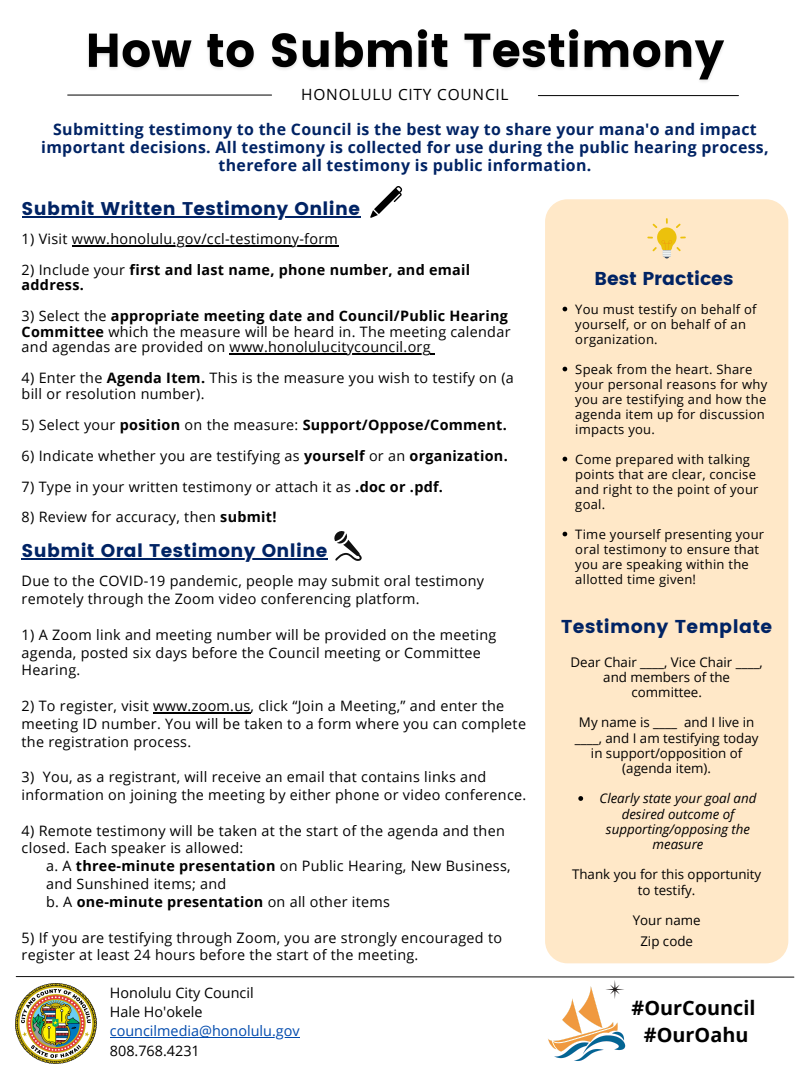
<style>
.page{position:relative;width:810px;height:1080px;background:#fff}
.page>*{position:absolute;margin:0;border:0;box-sizing:border-box;transform-origin:0 0}
.t1{font:700 19.81px "Open Sans";color:#000}
.t2{font:18.62px "Poppins";letter-spacing:.02em;color:#002364}
.t3{font:18.62px "Poppins";color:#002364}
.t4{font:18.44px "Poppins";letter-spacing:.02em;color:#002364}
.t5{font:700 15.88px/18.2px "Open Sans";letter-spacing:.02em;color:#002364;text-align:center}
.t6{font:15.5px "Open Sans";letter-spacing:.05em;color:#000}
.t7{font:14.38px/17.8px "Open Sans";letter-spacing:.02em;color:#000}
.t8{font:700 14.38px/15.5px "Open Sans";letter-spacing:.02em;color:#000}
.t9{font:14.38px "Open Sans";color:#000}
.t10{font:14.38px "Open Sans";color:#004aad}
.t11{font:13.31px/15.2px "Open Sans";color:#000;text-align:center}
.t12{font:italic 13.31px/15.2px "Open Sans";color:#000;text-align:center}
.t13{font:13px/15px "Open Sans";letter-spacing:.02em;color:#000}
.s1{font-weight:400}
.s2{font-weight:700}
</style>
<div class="page">
<div style="left:545px;top:199px;width:243px;height:764px;background:#ffe8c8;border-radius:22px"></div>
<hr style="left:153px;top:712px;width:39px;height:1px;background:#000">
<hr style="left:192px;top:712px;width:59px;height:1px;background:#000">
<hr style="left:22px;top:558px;width:306px;height:2px;background:#002364">
<svg style="left:647px;top:218px;width:39px;height:41px"></svg>
<hr style="left:72px;top:245px;width:266px;height:1px;background:#000">
<hr style="left:230px;top:353px;width:201px;height:2px;background:#000">
<hr style="left:22px;top:216px;width:338px;height:2px;background:#002364">
<svg style="left:334px;top:531px;width:28px;height:30px"></svg>
<svg style="left:578px;top:796px;width:5px;height:5px"></svg>
<hr style="left:68px;top:95px;width:204px;height:1px;background:#000">
<hr style="left:538px;top:95px;width:201px;height:1px;background:#000">
<img style="left:80px;top:29px;width:650px;height:68px">
<svg style="left:15px;top:976px;width:780px;height:2px;background:#848484"></svg>
<svg style="left:563px;top:307px;width:4px;height:4px"></svg>
<svg style="left:563px;top:367px;width:4px;height:4px"></svg>
<svg style="left:563px;top:457px;width:4px;height:4px"></svg>
<svg style="left:563px;top:532px;width:4px;height:4px"></svg>
<svg style="left:370px;top:186px;width:32px;height:32px"></svg>
<img style="left:16px;top:984px;width:80px;height:80px">
<img style="left:548px;top:980px;width:78px;height:81px">
<hr style="left:110px;top:1037px;width:190px;height:1px;background:#004aad">
<p class="t6" style="left:301px;top:84px;width:209px">HONOLULU CITY COUNCIL</p>
<p class="t5" style="left:41px;top:119px;width:729px">Submitting testimony to the Council is the best way to share your mana'o and impact important decisions. All testimony is collected for use during the public hearing process, therefore all testimony is public information.</p>
<p class="t4" style="left:22px;top:198px;width:340px">Submit Written Testimony Online</p>
<p class="t7" style="left:22px;top:230px;width:318px">1) Visit www.honolulu.gov/ccl-testimony-form</p>
<p class="t8" style="left:22px;top:262px;width:450px"><span class="s1">2) Include your</span> first and last name, phone number, and email address.</p>
<p class="t7" style="left:22px;top:308px;width:490px;line-height:15.5px">3) Select the <span class="s2">appropriate meeting date and Council/Public Hearing<br>Committee</span> which the measure will be heard in. The meeting calendar and agendas are provided on www.honolulucitycouncil.org</p>
<p class="t7" style="left:22px;top:370px;width:494px;line-height:15.5px">4) Enter the <span class="s2">Agenda Item.</span> This is the measure you wish to testify on (a bill or resolution number).</p>
<p class="t8" style="left:22px;top:416px;width:487px"><span class="s1">5) Select your</span> position <span class="s1">on the measure:</span> Support/Oppose/Comment.</p>
<p class="t7" style="left:22px;top:446px;width:488px">6) Indicate whether you are testifying as <span class="s2">yourself</span> or an <span class="s2">organization.</span></p>
<p class="t7" style="left:22px;top:477px;width:423px">7) Type in your written testimony or attach it as <span class="s2">.doc or .pdf.</span></p>
<p class="t7" style="left:22px;top:508px;width:256px">8) Review for accuracy, then <span class="s2">submit!</span></p>
<p class="t4" style="left:22px;top:540px;width:307px">Submit Oral Testimony Online</p>
<p class="t7" style="left:22px;top:572px;width:464px">Due to the COVID-19 pandemic, people may submit oral testimony remotely through the Zoom video conferencing platform.</p>
<p class="t7" style="left:22px;top:625px;width:476px">1) A Zoom link and meeting number will be provided on the meeting agenda, posted six days before the Council meeting or Committee<br>Hearing.</p>
<p class="t7" style="left:22px;top:696px;width:506px">2) To register, visit www.zoom.us, click “Join a Meeting,” and enter the meeting ID number. You will be taken to a form where you can complete the registration process.</p>
<p class="t7" style="left:22px;top:768px;width:506px">3) You, as a registrant, will receive an email that contains links and information on joining the meeting by either phone or video conference.</p>
<p class="t7" style="left:22px;top:821px;width:485px">4) Remote testimony will be taken at the start of the agenda and then closed. Each speaker is allowed:</p>
<p class="t7" style="left:46px;top:857px;width:466px">a. A <span class="s2">three-minute presentation</span> on Public Hearing, New Business, and Sunshined items; and</p>
<p class="t8" style="left:46px;top:894px;width:345px"><span class="s1">b. A</span> one-minute presentation <span class="s1">on all other items</span></p>
<p class="t7" style="left:22px;top:928px;width:482px">5) If you are testifying through Zoom, you are strongly encouraged to register at least 24 hours before the start of the meeting.</p>
<p class="t9" style="left:110px;top:982px;width:145px">Honolulu City Council</p>
<p class="t9" style="left:110px;top:1002px;width:94px">Hale Ho'okele</p>
<p class="t10" style="left:110px;top:1021px;width:191px">councilmedia@honolulu.gov</p>
<p class="t9" style="left:110px;top:1040px;width:91px">808.768.4231</p>
<p class="t3" style="left:594px;top:267px;width:140px">Best Practices</p>
<p class="t13" style="left:575px;top:301px;width:183px">You must testify on behalf of yourself, or on behalf of an organization.</p>
<p class="t13" style="left:575px;top:361px;width:193px">Speak from the heart. Share your personal reasons for why you are testifying and how the agenda item up for discussion impacts you.</p>
<p class="t13" style="left:575px;top:451px;width:185px">Come prepared with talking points that are clear, concise and right to the point of your goal.</p>
<p class="t13" style="left:575px;top:526px;width:190px">Time yourself presenting your oral testimony to ensure that you are speaking within the allotted time given!</p>
<p class="t2" style="left:561px;top:616px;width:213px">Testimony Template</p>
<p class="t11" style="left:570px;top:654px;width:194px">Dear Chair ____, Vice Chair ____, and members of the committee.</p>
<p class="t11" style="left:575px;top:715px;width:185px">My name is ____ and I live in ____, and I am testifying today in support/opposition of (agenda item).</p>
<p class="t12" style="left:600px;top:791px;width:158px">Clearly state your goal and desired outcome of supporting/opposing the measure</p>
<p class="t11" style="left:572px;top:867px;width:191px">Thank you for this opportunity to testify.</p>
<p class="t11" style="left:633px;top:912px;width:70px">Your name</p>
<p class="t11" style="left:640px;top:933px;width:54px">Zip code</p>
<p class="t1" style="left:632px;top:994px;width:125px">#OurCouncil</p>
<p class="t1" style="left:644px;top:1021px;width:106px">#OurOahu</p>
</div>
